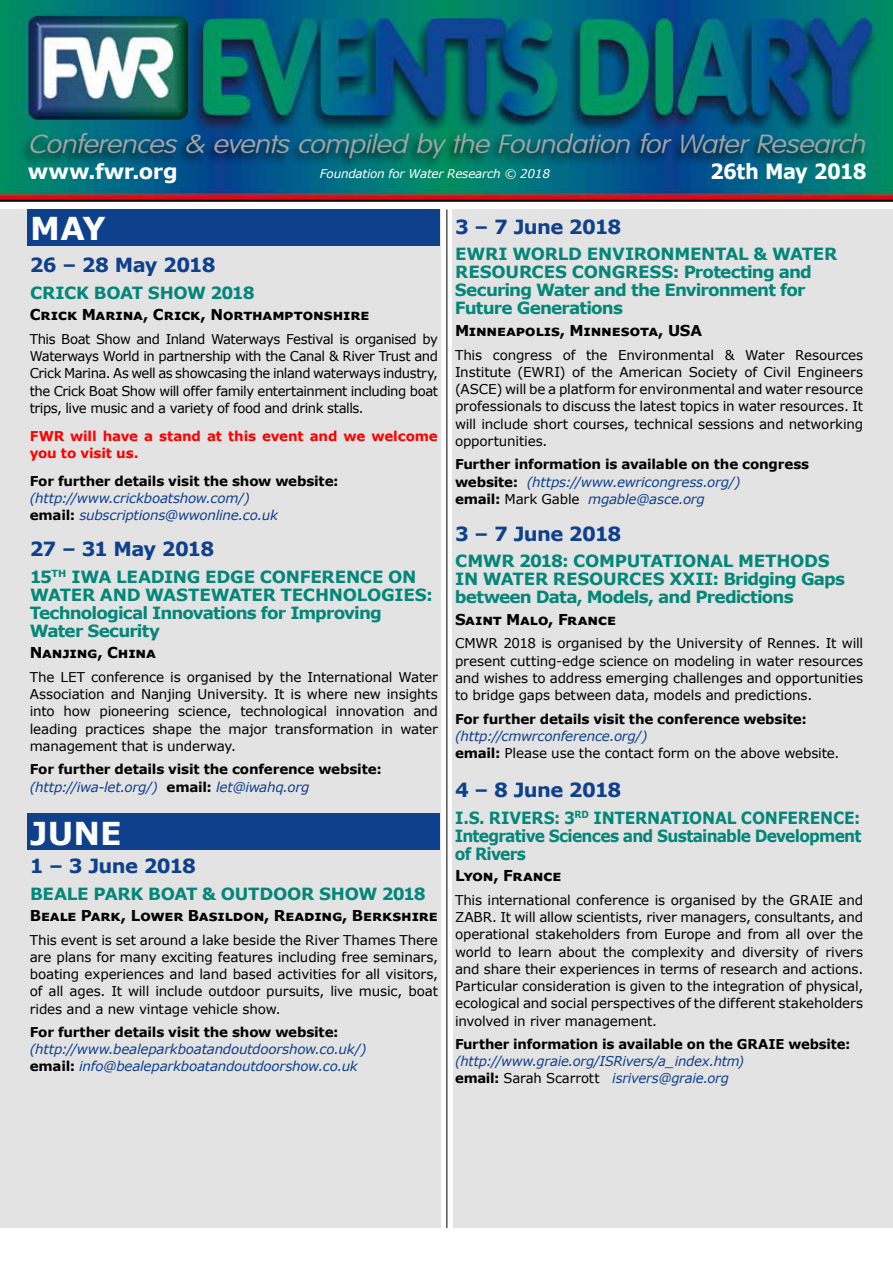
<style>
.page{position:relative;width:893px;height:1263px;background:#fff}
.page>*{position:absolute;margin:0;border:0;box-sizing:border-box;transform-origin:0 0}
.t1{font:700 31.5px "Verdana";color:#fff}
.t2{font:italic 100 25.8px "VAG Rounded";color:#a3a3a3;scale:1.16 1}
.t3{font:700 21px "Verdana";letter-spacing:-.025em;color:#fff;scale:.93 1}
.t4{font:700 21px "Verdana";letter-spacing:-.005em;color:#fff}
.t5{font:700 19.5px "Verdana";letter-spacing:-.035em;color:#0e408c}
.t6{font:700 16.8px/18px "Verdana";letter-spacing:-.04em;color:#04877a}
.t7{font:700 16.8px/18px "Verdana";letter-spacing:-.04em;color:#04877a;text-align:justify;scale:.92 1}
.t8{font:700 16.8px "Verdana";letter-spacing:-.015em;color:#04877a}
.t9{font:700 15px "Verdana";letter-spacing:-.015em;color:#000}
.t10{font:13.5px/17.2px "Verdana";letter-spacing:-.015em;color:#000;text-align:justify}
.t11{font:700 13.5px/17.2px "Verdana";letter-spacing:-.015em;color:#000}
.t12{font:italic 13.5px/17.2px "Verdana";letter-spacing:-.02em;color:#0e408c}
.t13{font:700 13.5px/17.2px "Verdana";letter-spacing:-.01em;color:#f00}
.t14{font:italic 12px "Verdana";letter-spacing:-.02em;color:#fff}
.s1{font-weight:700;font-style:normal;color:#000}
.s2{font-weight:400;font-style:italic;color:#0e408c}
.s3{font-weight:400}
.s4{font-style:italic;color:#0e408c}
.s5{font-weight:700}
.s6{font-style:normal;color:#000}
</style>
<div class="page">
<img style="left:0;top:0;width:893px;height:200px">
<hr style="left:446px;top:209px;width:1px;height:1019px;background:#000">
<hr style="left:0;top:200px;width:893px;height:1px;background:#000">
<div style="left:19px;top:131px;width:849px;height:40px;background:#000;opacity:.75"></div>
<div style="left:0;top:766px;width:440px;height:462px;background:#e3e3e3"></div>
<div style="left:28px;top:813px;width:412px;height:37px;background:#0e408c"></div>
<div style="left:454px;top:955px;width:439px;height:273px;background:#e3e3e3"></div>
<div style="left:453px;top:536px;width:440px;height:464px;background:#e3e3e3"></div>
<div style="left:453px;top:209px;width:440px;height:385px;background:#e3e3e3"></div>
<div style="left:0;top:209px;width:440px;height:601px;background:#e3e3e3"></div>
<div style="left:28px;top:209px;width:412px;height:37px;background:#0e408c"></div>
<h2 class="t2" style="left:28px;top:129px;width:729px">Conferences&amp; eventscompiled bythe Foundation forWaterResearch</h2>
<h3 class="t4" style="left:28px;top:156px;width:151px">www.fwr.org</h3>
<p class="t14" style="left:320px;top:165px;width:232px">Foundation for Water Research © 2018</p>
<h1 class="t1" style="left:30px;top:206px;width:77px">MAY</h1>
<h3 class="t5" style="left:30px;top:251px;width:187px">26 – 28 May 2018</h3>
<p class="t6" style="left:30px;top:283px;width:226px">CRICK BOAT SHOW 2018</p>
<p class="t9" style="left:30px;top:304px;width:341px">Crick Marina, Crick, Northamptonshire</p>
<p class="t10" style="left:30px;top:330px;width:410px">This Boat Show and Inland Waterways Festival is organised by Waterways World in partnership with the Canal &amp; River Trust and Crick Marina. As well as showcasing the inland waterways industry, the Crick Boat Show will offer family entertainment including boat trips, live music and a variety of food and drink stalls.</p>
<p class="t13" style="left:30px;top:427px;width:410px">FWR will have a stand at this event and we welcome you to visit us.</p>
<p class="t11" style="left:30px;top:472px;width:310px">For further details visit the show website:</p>
<p class="t12" style="left:30px;top:489px;width:250px">(http://www.crickboatshow.com/) <span class="s1">email:</span> subscriptions@wwonline.co.uk</p>
<h3 class="t5" style="left:30px;top:535px;width:186px">27 – 31 May 2018</h3>
<p class="t6" style="left:30px;top:567px;width:405px">15<sup>TH</sup> IWA LEADING EDGE CONFERENCE ON<br>WATER AND WASTEWATER TECHNOLOGIES:<br>Technological Innovations for Improving<br>Water Security</p>
<p class="t9" style="left:30px;top:642px;width:128px">Nanjing, China</p>
<p class="t10" style="left:30px;top:668px;width:410px">The LET conference is organised by the International Water Association and Nanjing University. It is where new insights into how pioneering science, technological innovation and leading practices shape the major transformation in water management that is underway.</p>
<p class="t11" style="left:30px;top:761px;width:353px">For further details visit the conference website: <span class="s2">(http://iwa-let.org/)</span> email: <span class="s2">let@iwahq.org</span></p>
<h1 class="t1" style="left:30px;top:811px;width:93px">JUNE</h1>
<h3 class="t5" style="left:30px;top:852px;width:168px">1 – 3 June 2018</h3>
<p class="t8" style="left:30px;top:881px;width:397px">BEALE PARK BOAT &amp; OUTDOOR SHOW 2018</p>
<p class="t9" style="left:30px;top:905px;width:410px">Beale Park, Lower Basildon, Reading, Berkshire</p>
<p class="t10" style="left:30px;top:931px;width:410px">This event is set around a lake beside the River Thames There are plans for many exciting features including free seminars, boating experiences and land based activities for all visitors, of all ages. It will include outdoor pursuits, live music, boat rides and a new vintage vehicle show.</p>
<p class="t11" style="left:30px;top:1023px;width:310px">For further details visit the show website:</p>
<p class="t12" style="left:30px;top:1040px;width:338px">(http://www.bealeparkboatandoutdoorshow.co.uk/) <span class="s1">email:</span> info@bealeparkboatandoutdoorshow.co.uk</p>
<h3 class="t3" style="left:710px;top:156px;width:170px">26th May 2018</h3>
<h3 class="t5" style="left:455px;top:213px;width:168px">3 – 7 June 2018</h3>
<p class="t6" style="left:455px;top:245px;width:384px">EWRI WORLD ENVIRONMENTAL &amp; WATER<br>RESOURCES CONGRESS: Protecting and<br>Securing Water and the Environment for<br>Future Generations</p>
<p class="t9" style="left:455px;top:320px;width:248px">Minneapolis, Minnesota, USA</p>
<p class="t10" style="left:455px;top:346px;width:410px">This congress of the Environmental &amp; Water Resources Institute (EWRI) of the American Society of Civil Engineers (ASCE) will be a platform for environmental and water resource professionals to discuss the latest topics in water resources. It will include short courses, technical sessions and networking opportunities.</p>
<p class="t11" style="left:455px;top:456px;width:356px">Further information is available on the congress website: <span class="s2">(https://www.ewricongress.org/)<br></span>email: <span class="s3">Mark Gable</span> <span class="s2">mgable@asce.org</span></p>
<h3 class="t5" style="left:455px;top:520px;width:168px">3 – 7 June 2018</h3>
<p class="t6" style="left:455px;top:552px;width:392px">CMWR 2018: COMPUTATIONAL METHODS<br>IN WATER RESOURCES XXII: Bridging Gaps between Data, Models, and Predictions</p>
<p class="t9" style="left:455px;top:609px;width:163px">Saint Malo, France</p>
<p class="t10" style="left:455px;top:635px;width:410px">CMWR 2018 is organised by the University of Rennes. It will present cutting-edge science on modeling in water resources and wishes to address emerging challenges and opportunities to bridge gaps between data, models and predictions.</p>
<p class="t11" style="left:455px;top:710px;width:353px">For further details visit the conference website:</p>
<p class="t10" style="left:455px;top:727px;width:386px"><span class="s4">(http://cmwrconference.org/)<br></span><span class="s5">email:</span> Please use the contact form on the above website.</p>
<h3 class="t5" style="left:455px;top:776px;width:168px">4 – 8 June 2018</h3>
<p class="t7" style="left:455px;top:808px;width:443px">I.S. RIVERS: 3<sup>RD</sup> INTERNATIONAL CONFERENCE:<br>Integrative Sciences and Sustainable Development of Rivers</p>
<p class="t9" style="left:455px;top:865px;width:108px">Lyon, France</p>
<p class="t10" style="left:455px;top:891px;width:410px">This international conference is organised by the GRAIE and ZABR. It will allow scientists, river managers, consultants, and operational stakeholders from Europe and from all over the world to learn about the complexity and diversity of rivers and share their experiences in terms of research and actions.<br>Particular consideration is given to the integration of physical, ecological and social perspectives of the different stakeholders involved in river management.</p>
<p class="t11" style="left:455px;top:1035px;width:397px">Further information is available on the GRAIE website:</p>
<p class="t12" style="left:455px;top:1052px;width:291px">(http://www.graie.org/ISRivers/a_index.htm) <span class="s1">email:</span> <span class="s6">Sarah Scarrott</span> isrivers@graie.org</p>
</div>
